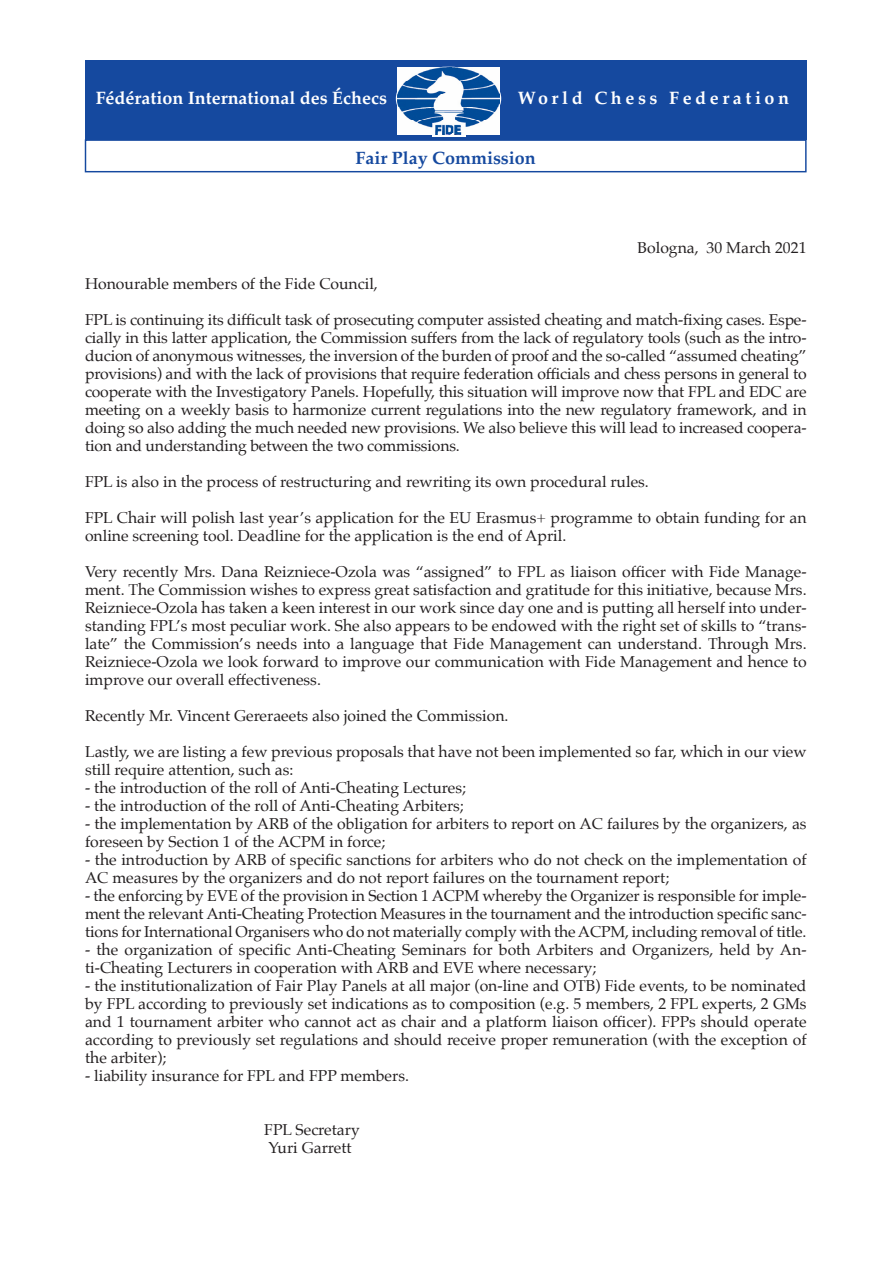
<style>
.page{position:relative;width:893px;height:1263px;background:#fff}
.page>*{position:absolute;margin:0;border:0;box-sizing:border-box;transform-origin:0 0}
.t1{font:700 18px "Palatino";color:#fff}
.t2{font:700 18px "Palatino";letter-spacing:.2em;color:#fff}
.t3{font:700 17.85px "Palatino";color:#15499f}
.t4{font:15.75px/18px "Palatino";color:#231f20}
</style>
<div class="page">
<div style="left:85px;top:61px;width:721px;height:79px;background:#15499f"></div>
<div style="left:433px;top:124px;width:33px;height:12px;background:#fff"></div>
<img style="left:398px;top:68px;width:102px;height:67px">
<div style="left:85px;top:139px;width:722px;height:33px;border:1px solid #15499f"></div>
<p class="t1" style="left:96px;top:82px;width:293px">Fédération International des Échecs</p>
<p class="t2" style="left:518px;top:82px;width:273px">World Chess Federation</p>
<p class="t3" style="left:356px;top:142px;width:182px">Fair Play Commission</p>
<p class="t4" style="left:638px;top:239px;width:171px">Bologna, 30 March 2021</p>
<p class="t4" style="left:85px;top:275px;width:294px">Honourable members of the Fide Council,</p>
<p class="t4" style="left:85px;top:311px;width:723px;text-align:justify">FPL is continuing its difficult task of prosecuting computer assisted cheating and match-fixing cases. Espe&shy;cially in this latter application, the Commission suffers from the lack of regulatory tools (such as the intro&shy;ducion of anonymous witnesses, the inversion of the burden of proof and the so-called “assumed cheating” provisions) and with the lack of provisions that require federation officials and chess persons in general to cooperate with the Investigatory Panels. Hopefully, this situation will improve now that FPL and EDC are meeting on a weekly basis to harmonize current regulations into the new regulatory framework, and in doing so also adding the much needed new provisions. We also believe this will lead to increased coopera&shy;tion and understanding between the two commissions.</p>
<p class="t4" style="left:85px;top:473px;width:565px">FPL is also in the process of restructuring and rewriting its own procedural rules.</p>
<p class="t4" style="left:85px;top:509px;width:723px">FPL Chair will polish last year’s application for the EU Erasmus+ programme to obtain funding for an online screening tool. Deadline for the application is the end of April.</p>
<p class="t4" style="left:85px;top:563px;width:723px;text-align:justify">Very recently Mrs. Dana Reizniece-Ozola was “assigned” to FPL as liaison officer with Fide Manage&shy;ment. The Commission wishes to express great satisfaction and gratitude for this initiative, because Mrs.<br>Reizniece-Ozola has taken a keen interest in our work since day one and is putting all herself into under&shy;standing FPL’s most peculiar work. She also appears to be endowed with the right set of skills to “trans&shy;late” the Commission’s needs into a language that Fide Management can understand. Through Mrs.<br>Reizniece-Ozola we look forward to improve our communication with Fide Management and hence to improve our overall effectiveness.</p>
<p class="t4" style="left:85px;top:707px;width:425px">Recently Mr. Vincent Gereraeets also joined the Commission.</p>
<p class="t4" style="left:85px;top:743px;width:723px">Lastly, we are listing a few previous proposals that have not been implemented so far, which in our view still require attention, such as:</p>
<p class="t4" style="left:85px;top:779px;width:382px">- the introduction of the roll of Anti-Cheating Lectures;</p>
<p class="t4" style="left:85px;top:797px;width:380px">- the introduction of the roll of Anti-Cheating Arbiters;</p>
<p class="t4" style="left:85px;top:815px;width:723px">- the implementation by ARB of the obligation for arbiters to report on AC failures by the organizers, as foreseen by Section 1 of the ACPM in force;</p>
<p class="t4" style="left:85px;top:851px;width:723px">- the introduction by ARB of specific sanctions for arbiters who do not check on the implementation of<br>AC measures by the organizers and do not report failures on the tournament report;</p>
<p class="t4" style="left:85px;top:887px;width:723px;text-align:justify">- the enforcing by EVE of the provision in Section 1 ACPM whereby the Organizer is responsible for imple&shy;ment the relevant Anti-Cheating Protection Measures in the tournament and the introduction specific sanc&shy;tions for International Organisers who do not materially comply with the ACPM, including removal of title.</p>
<p class="t4" style="left:85px;top:941px;width:723px">- the organization of specific Anti-Cheating Seminars for both Arbiters and Organizers, held by An&shy;ti-Cheating Lecturers in cooperation with ARB and EVE where necessary;</p>
<p class="t4" style="left:85px;top:977px;width:723px;text-align:justify">- the institutionalization of Fair Play Panels at all major (on-line and OTB) Fide events, to be nominated by FPL according to previously set indications as to composition (e.g. 5 members, 2 FPL experts, 2 GMs and 1 tournament arbiter who cannot act as chair and a platform liaison officer). FPPs should operate according to previously set regulations and should receive proper remuneration (with the exception of the arbiter);</p>
<p class="t4" style="left:85px;top:1067px;width:325px">- liability insurance for FPL and FPP members.</p>
<p class="t4" style="left:264px;top:1121px;width:97px">FPL Secretary<br>Yuri Garrett</p>
</div>
